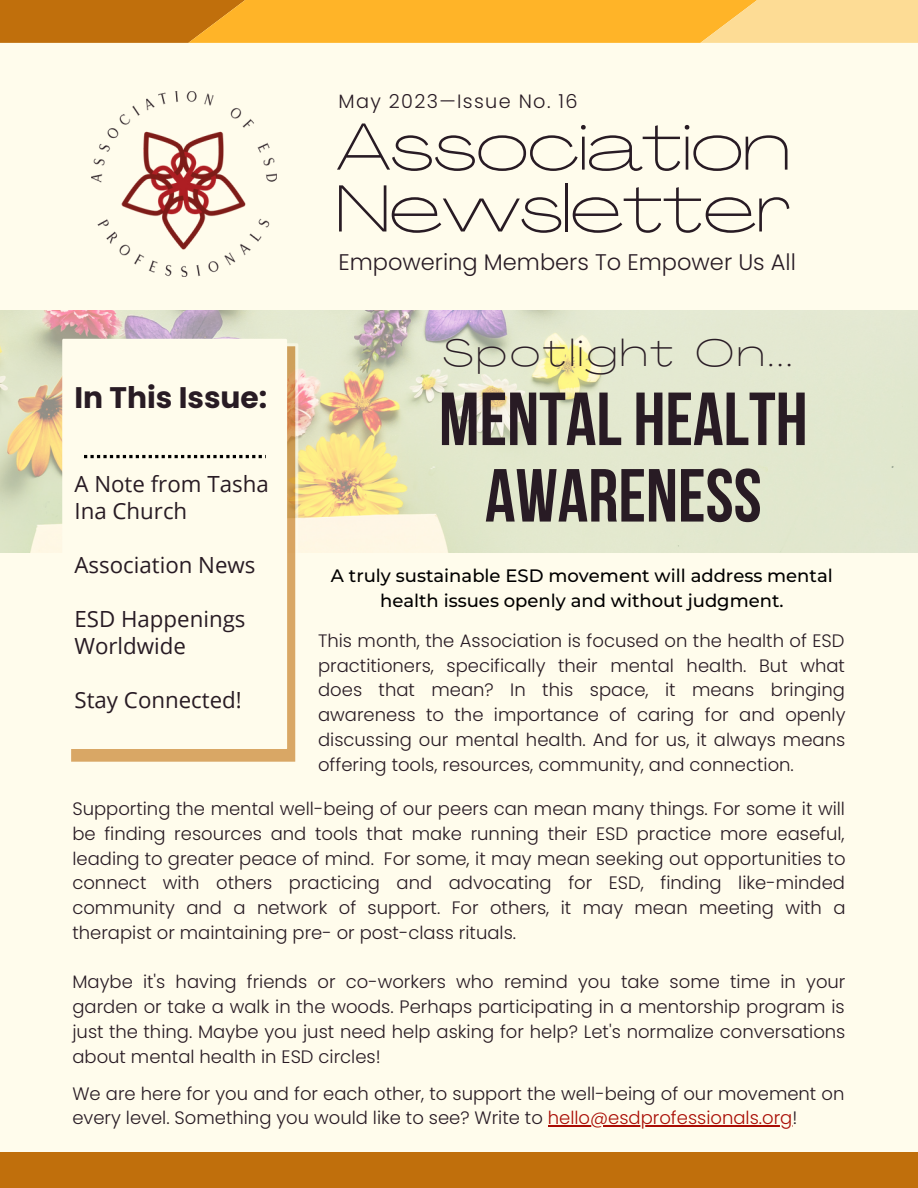
<style>
.page{position:relative;width:918px;height:1188px;background:#fffcec}
.page>*{position:absolute;margin:0;border:0;box-sizing:border-box;transform-origin:0 0}
.t1{font:700 75px/76.5px "Bebas Neue";color:#281b24;text-align:center}
.t2{font:100 65.85px/61.8px "Agrandir Grand";color:#281b24}
.t3{font:100 37.5px "Agrandir Grand";letter-spacing:.1em;color:#281b24}
.t4{font:700 29.7px "Poppins";color:#281b24}
.t5{font:300 22.5px "Poppins";color:#281b24}
.t6{font:22.2px/27px "Open Sans";color:#281b24}
.t7{font:300 19.2px "Poppins";letter-spacing:.07em;color:#281b24}
.t8{font:300 18px/24.8px "Poppins";color:#281b24;text-align:justify}
.t9{font:500 18px/24.8px "Montserrat";color:#000;text-align:center}
.s1{color:#a90c04}
</style>
<div class="page">
<svg style="left:0;top:0;width:918px;height:43px;background:#efab37"></svg>
<img style="left:0;top:310px;width:918px;height:242px">
<img style="left:92px;top:92px;width:184px;height:184px">
<svg style="left:71px;top:343px;width:227px;height:419px;background:#dcb176"></svg>
<svg style="left:62px;top:339px;width:225px;height:410px"></svg>
<svg style="left:84px;top:455px;width:182px;height:3px"></svg>
<div style="left:0;top:1153px;width:918px;height:35px;background:#c06f0c"></div>
<hr style="left:548px;top:1126px;width:244px;height:1px;background:#a90c04">
<p class="t7" style="left:338px;top:88px;width:241px">May 2023—Issue No. 16</p>
<h2 class="t2" style="left:336px;top:122px;width:456px">Association<br>Newsletter</h2>
<p class="t5" style="left:338px;top:246px;width:459px">Empowering Members To Empower Us All</p>
<h3 class="t4" style="left:74px;top:377px;width:194px">In This Issue:</h3>
<p class="t6" style="left:74px;top:470px;width:196px">A Note from Tasha<br>Ina Church</p>
<p class="t6" style="left:74px;top:551px;width:183px">Association News</p>
<p class="t6" style="left:74px;top:605px;width:173px">ESD Happenings<br>Worldwide</p>
<p class="t6" style="left:74px;top:686px;width:169px">Stay Connected!</p>
<h3 class="t3" style="left:443px;top:338px;width:350px">Spotlight On...</h3>
<h1 class="t1" style="left:439px;top:388px;width:370px">MENTAL HEALTH<br>AWARENESS</h1>
<p class="t9" style="left:331px;top:563px;width:503px">A truly sustainable ESD movement will address mental health issues openly and without judgment.</p>
<p class="t8" style="left:318px;top:628px;width:529px">This month, the Association is focused on the health of ESD practitioners, specifically their mental health. But what does that mean? In this space, it means bringing awareness to the importance of caring for and openly discussing our mental health. And for us, it always means offering tools, resources, community, and connection.</p>
<p class="t8" style="left:72px;top:796px;width:775px">Supporting the mental well-being of our peers can mean many things. For some it will be finding resources and tools that make running their ESD practice more easeful, leading to greater peace of mind. For some, it may mean seeking out opportunities to connect with others practicing and advocating for ESD, finding like-minded community and a network of support. For others, it may mean meeting with a therapist or maintaining pre- or post-class rituals.</p>
<p class="t8" style="left:72px;top:970px;width:775px">Maybe it's having friends or co-workers who remind you take some time in your garden or take a walk in the woods. Perhaps participating in a mentorship program is just the thing. Maybe you just need help asking for help? Let's normalize conversations about mental health in ESD circles!</p>
<p class="t8" style="left:72px;top:1081px;width:774px">We are here for you and for each other, to support the well-being of our movement on every level. Something you would like to see? Write to <span class="s1">hello@esdprofessionals.org</span>!</p>
</div>
